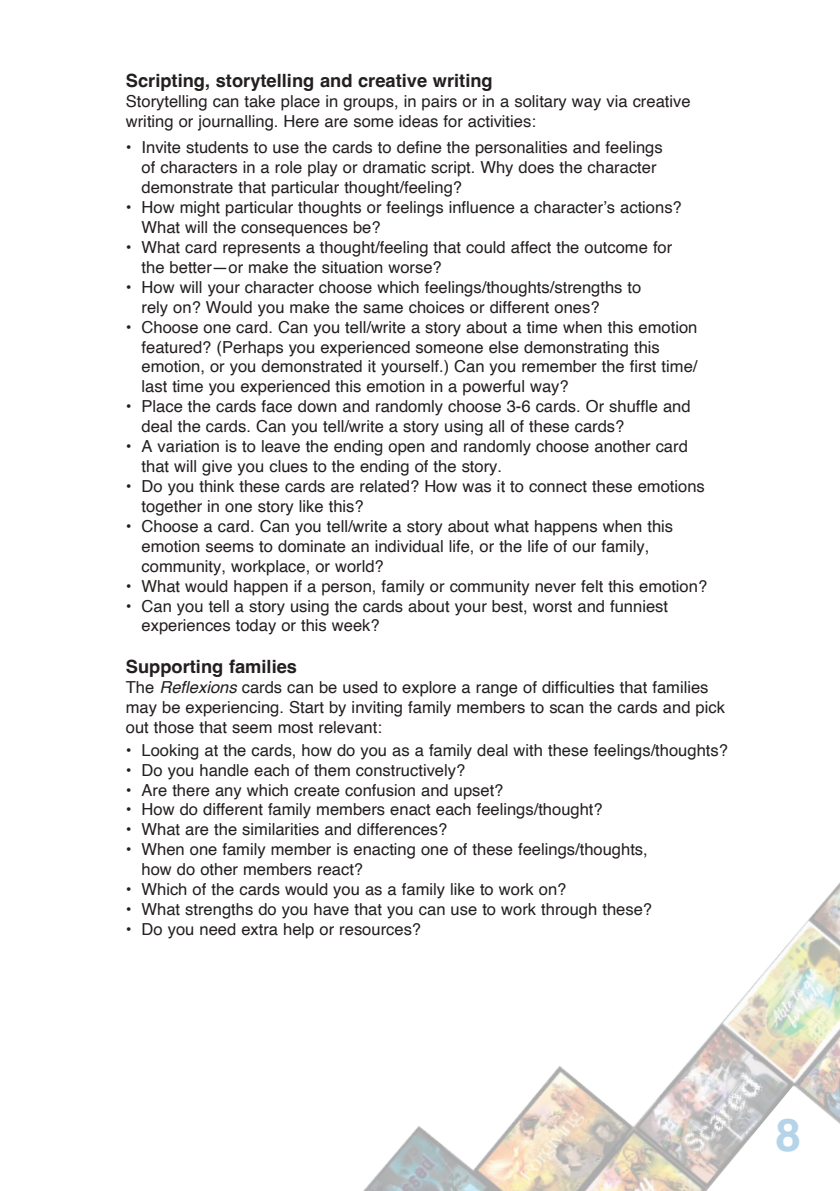
<style>
.page{position:relative;width:840px;height:1191px;background:#fff}
.page>*{position:absolute;margin:0;border:0;box-sizing:border-box;transform-origin:0 0}
.t1{font:700 46px "Helvetica";color:#b5d4e9}
.t2{font:700 18.2px "Helvetica";color:#241f1f}
.t3{font:16.6px/20px "Helvetica";color:#241f1f}
.s1{font-style:italic}
</style>
<div class="page">
<img style="left:363px;top:883px;width:476px;height:308px">
<p class="t2" style="left:126px;top:70px;width:368px">Scripting, storytelling and creative writing</p>
<p class="t3" style="left:126px;top:92px;width:566px">Storytelling can take place in groups, in pairs or in a solitary way via creative writing or journalling. Here are some ideas for activities:</p>
<p class="t3" style="left:141px;top:138px;width:522px;text-indent:-16px">• Invite students to use the cards to define the personalities and feelings of characters in a role play or dramatic script. Why does the character demonstrate that particular thought/feeling?</p>
<p class="t3" style="left:141px;top:198px;width:541px;text-indent:-16px">• How might particular thoughts or feelings influence a character’s actions?<br>What will the consequences be?</p>
<p class="t3" style="left:141px;top:237px;width:532px;text-indent:-16px">• What card represents a thought/feeling that could affect the outcome for the better—or make the situation worse?</p>
<p class="t3" style="left:141px;top:277px;width:501px;text-indent:-16px">• How will your character choose which feelings/thoughts/strengths to rely on? Would you make the same choices or different ones?</p>
<p class="t3" style="left:141px;top:317px;width:557px;text-indent:-16px">• Choose one card. Can you tell/write a story about a time when this emotion featured? (Perhaps you experienced someone else demonstrating this emotion, or you demonstrated it yourself.) Can you remember the first time/ last time you experienced this emotion in a powerful way?</p>
<p class="t3" style="left:141px;top:397px;width:550px;text-indent:-16px">• Place the cards face down and randomly choose 3-6 cards. Or shuffle and deal the cards. Can you tell/write a story using all of these cards?</p>
<p class="t3" style="left:141px;top:437px;width:547px;text-indent:-16px">• A variation is to leave the ending open and randomly choose another card that will give you clues to the ending of the story.</p>
<p class="t3" style="left:141px;top:476px;width:564px;text-indent:-16px">• Do you think these cards are related? How was it to connect these emotions together in one story like this?</p>
<p class="t3" style="left:141px;top:516px;width:533px;text-indent:-16px">• Choose a card. Can you tell/write a story about what happens when this emotion seems to dominate an individual life, or the life of our family, community, workplace, or world?</p>
<p class="t3" style="left:126px;top:576px;width:582px">• What would happen if a person, family or community never felt this emotion?</p>
<p class="t3" style="left:141px;top:596px;width:527px;text-indent:-16px">• Can you tell a story using the cards about your best, worst and funniest experiences today or this week?</p>
<p class="t2" style="left:126px;top:656px;width:173px">Supporting families</p>
<p class="t3" style="left:126px;top:678px;width:600px">The <span class="s1">Reflexions</span> cards can be used to explore a range of difficulties that families may be experiencing. Start by inviting family members to scan the cards and pick out those that seem most relevant:</p>
<p class="t3" style="left:126px;top:740px;width:603px">• Looking at the cards, how do you as a family deal with these feelings/thoughts?</p>
<p class="t3" style="left:126px;top:760px;width:341px">• Do you handle each of them constructively?</p>
<p class="t3" style="left:126px;top:780px;width:379px">• Are there any which create confusion and upset?</p>
<p class="t3" style="left:126px;top:800px;width:478px">• How do different family members enact each feelings/thought?</p>
<p class="t3" style="left:126px;top:820px;width:323px">• What are the similarities and differences?</p>
<p class="t3" style="left:141px;top:840px;width:507px;text-indent:-16px">• When one family member is enacting one of these feelings/thoughts, how do other members react?</p>
<p class="t3" style="left:126px;top:879px;width:442px">• Which of the cards would you as a family like to work on?</p>
<p class="t3" style="left:126px;top:899px;width:527px">• What strengths do you have that you can use to work through these?</p>
<p class="t3" style="left:126px;top:919px;width:296px">• Do you need extra help or resources?</p>
<h1 class="t1" style="left:775px;top:1106px;width:27px">8</h1>
</div>
